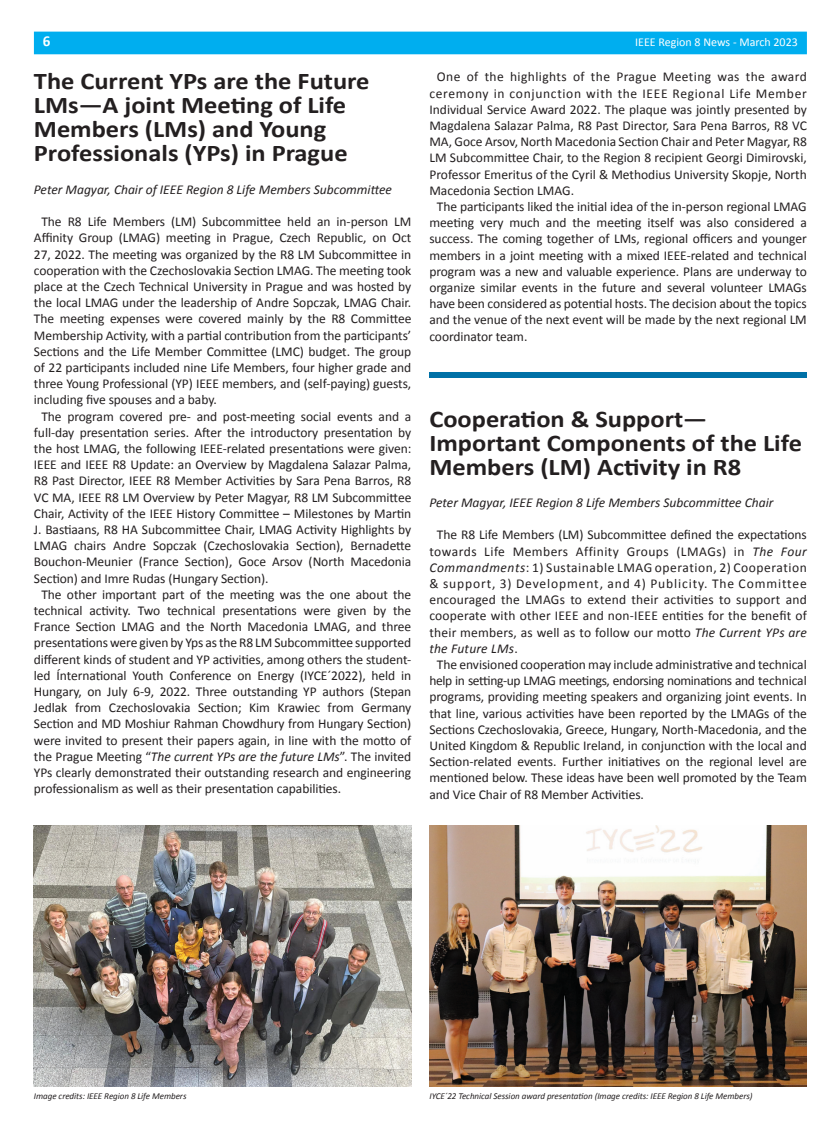
<style>
.page{position:relative;width:839px;height:1134px;background:#fff}
.page>*{position:absolute;margin:0;border:0;box-sizing:border-box;transform-origin:0 0}
.t1{font:700 24px/24px "Calibri";color:#231f20;scale:1.1 1}
.t2{font:700 15.15px "Calibri";color:#fff}
.t3{font:13.5px "Calibri";letter-spacing:-.005em;color:#231f20}
.t4{font:13.5px "Calibri";letter-spacing:.015em;color:#231f20}
.t5{font:italic 13.5px "Calibri";color:#231f20}
.t6{font:13.5px "Calibri";letter-spacing:-.03em;color:#231f20}
.t7{font:13.5px "Calibri";letter-spacing:.04em;color:#231f20}
.t8{font:13.5px "Calibri";letter-spacing:.05em;color:#231f20}
.t9{font:13.5px "Calibri";letter-spacing:.065em;color:#231f20}
.t10{font:13.5px "Calibri";letter-spacing:.035em;color:#231f20}
.t11{font:13.5px "Calibri";letter-spacing:.03em;color:#231f20}
.t12{font:12px "Calibri";color:#fff}
.t13{font:italic 9px "Calibri";letter-spacing:-.005em;color:#231f20}
.s1{font-style:italic}
.s2{font-style:normal}
</style>
<div class="page">
<div style="left:34px;top:32px;width:772px;height:22px;background:#00aeef"></div>
<img style="left:34px;top:825px;width:377px;height:261px">
<div style="left:429px;top:372px;width:377px;height:5px;background:#0071a7"></div>
<img style="left:429px;top:825px;width:377px;height:261px">
<p class="t2" style="left:43px;top:31px;width:9px">6</p>
<p class="t12" style="left:635px;top:34px;width:164px">IEEE Region 8 News - March 2023</p>
<h1 class="t1" style="left:34px;top:69px;width:306px">The Current YPs are the Future<br>LMs—A joint Meeting of Life<br>Members (LMs) and Young<br>Professionals (YPs) in Prague</h1>
<p class="t5" style="left:34px;top:180px;width:359px">Peter Magyar, Chair of IEEE Region 8 Life Members Subcommittee</p>
<p class="t3" style="left:41px;top:213px;width:371px">The R8 Life Members (LM) Subcommittee held an in-person LM</p>
<p class="t3" style="left:34px;top:229px;width:379px">Affinity Group (LMAG) meeting in Prague, Czech Republic, on Oct</p>
<p class="t3" style="left:34px;top:245px;width:379px">27, 2022. The meeting was organized by the R8 LM Subcommittee in</p>
<p class="t3" style="left:34px;top:262px;width:379px">cooperation with the Czechoslovakia Section LMAG. The meeting took</p>
<p class="t3" style="left:34px;top:278px;width:379px">place at the Czech Technical University in Prague and was hosted by</p>
<p class="t3" style="left:34px;top:294px;width:379px">the local LMAG under the leadership of Andre Sopczak, LMAG Chair.</p>
<p class="t3" style="left:34px;top:310px;width:379px">The meeting expenses were covered mainly by the R8 Committee</p>
<p class="t3" style="left:34px;top:326px;width:379px">Membership Activity, with a partial contribution from the participants’</p>
<p class="t3" style="left:34px;top:343px;width:379px">Sections and the Life Member Committee (LMC) budget. The group</p>
<p class="t3" style="left:34px;top:359px;width:379px">of 22 participants included nine Life Members, four higher grade and</p>
<p class="t3" style="left:34px;top:375px;width:379px">three Young Professional (YP) IEEE members, and (self-paying) guests,</p>
<p class="t3" style="left:34px;top:391px;width:184px">including five spouses and a baby.</p>
<p class="t3" style="left:41px;top:407px;width:371px">The program covered pre- and post-meeting social events and a</p>
<p class="t3" style="left:34px;top:424px;width:379px">full-day presentation series. After the introductory presentation by</p>
<p class="t3" style="left:34px;top:440px;width:379px">the host LMAG, the following IEEE-related presentations were given:</p>
<p class="t3" style="left:34px;top:456px;width:379px">IEEE and IEEE R8 Update: an Overview by Magdalena Salazar Palma,</p>
<p class="t3" style="left:34px;top:472px;width:379px">R8 Past Director, IEEE R8 Member Activities by Sara Pena Barros, R8</p>
<p class="t3" style="left:34px;top:488px;width:379px">VC MA, IEEE R8 LM Overview by Peter Magyar, R8 LM Subcommittee</p>
<p class="t3" style="left:34px;top:505px;width:379px">Chair, Activity of the IEEE History Committee – Milestones by Martin</p>
<p class="t3" style="left:34px;top:521px;width:379px">J. Bastiaans, R8 HA Subcommittee Chair, LMAG Activity Highlights by</p>
<p class="t3" style="left:34px;top:537px;width:379px">LMAG chairs Andre Sopczak (Czechoslovakia Section), Bernadette</p>
<p class="t3" style="left:34px;top:553px;width:379px">Bouchon-Meunier (France Section), Goce Arsov (North Macedonia</p>
<p class="t3" style="left:34px;top:569px;width:236px">Section) and Imre Rudas (Hungary Section).</p>
<p class="t3" style="left:41px;top:586px;width:371px">The other important part of the meeting was the one about the</p>
<p class="t3" style="left:34px;top:602px;width:379px">technical activity. Two technical presentations were given by the</p>
<p class="t3" style="left:34px;top:618px;width:379px">France Section LMAG and the North Macedonia LMAG, and three</p>
<p class="t3" style="left:34px;top:634px;width:379px">presentations were given by Yps as the R8 LM Subcommittee supported</p>
<p class="t3" style="left:34px;top:650px;width:379px">different kinds of student and YP activities, among others the student-</p>
<p class="t3" style="left:34px;top:667px;width:379px">led Ínternational Youth Conference on Energy (IYCE´2022), held in</p>
<p class="t3" style="left:34px;top:683px;width:379px">Hungary, on July 6-9, 2022. Three outstanding YP authors (Stepan</p>
<p class="t3" style="left:34px;top:699px;width:379px">Jedlak from Czechoslovakia Section; Kim Krawiec from Germany</p>
<p class="t3" style="left:34px;top:715px;width:378px">Section and MD Moshiur Rahman Chowdhury from Hungary Section)</p>
<p class="t3" style="left:34px;top:731px;width:379px">were invited to present their papers again, in line with the motto of</p>
<p class="t3" style="left:34px;top:748px;width:379px">the Prague Meeting “<span class="s1">The current YPs are the future LMs</span>”. The invited</p>
<p class="t3" style="left:34px;top:764px;width:379px">YPs clearly demonstrated their outstanding research and engineering</p>
<p class="t3" style="left:34px;top:780px;width:308px">professionalism as well as their presentation capabilities.</p>
<p class="t11" style="left:436px;top:68px;width:371px">One of the highlights of the Prague Meeting was the award</p>
<p class="t8" style="left:429px;top:85px;width:379px">ceremony in conjunction with the IEEE Regional Life Member</p>
<p class="t3" style="left:429px;top:101px;width:379px">Individual Service Award 2022. The plaque was jointly presented by</p>
<p class="t3" style="left:429px;top:117px;width:379px">Magdalena Salazar Palma, R8 Past Director, Sara Pena Barros, R8 VC</p>
<p class="t3" style="left:429px;top:133px;width:379px">MA, Goce Arsov, North Macedonia Section Chair and Peter Magyar, R8</p>
<p class="t3" style="left:429px;top:149px;width:379px">LM Subcommittee Chair, to the Region 8 recipient Georgi Dimirovski,</p>
<p class="t3" style="left:429px;top:166px;width:379px">Professor Emeritus of the Cyril &amp; Methodius University Skopje, North</p>
<p class="t3" style="left:429px;top:182px;width:146px">Macedonia Section LMAG.</p>
<p class="t3" style="left:436px;top:198px;width:371px">The participants liked the initial idea of the in-person regional LMAG</p>
<p class="t3" style="left:429px;top:214px;width:379px">meeting very much and the meeting itself was also considered a</p>
<p class="t3" style="left:429px;top:230px;width:379px">success. The coming together of LMs, regional officers and younger</p>
<p class="t3" style="left:429px;top:247px;width:379px">members in a joint meeting with a mixed IEEE-related and technical</p>
<p class="t3" style="left:429px;top:263px;width:379px">program was a new and valuable experience. Plans are underway to</p>
<p class="t3" style="left:429px;top:279px;width:379px">organize similar events in the future and several volunteer LMAGs</p>
<p class="t3" style="left:429px;top:295px;width:378px">have been considered as potential hosts. The decision about the topics</p>
<p class="t3" style="left:429px;top:311px;width:379px">and the venue of the next event will be made by the next regional LM</p>
<p class="t3" style="left:429px;top:328px;width:99px">coordinator team.</p>
<h1 class="t1" style="left:429px;top:406px;width:340px">Cooperation &amp; Support—<br>Important Components of the Life<br>Members (LM) Activity in R8</h1>
<p class="t5" style="left:429px;top:493px;width:345px">Peter Magyar, IEEE Region 8 Life Members Subcommittee Chair</p>
<p class="t3" style="left:436px;top:526px;width:371px">The R8 Life Members (LM) Subcommittee defined the expectations</p>
<p class="t10" style="left:429px;top:542px;width:379px">towards Life Members Affinity Groups (LMAGs) in <span class="s1">The Four</span></p>
<p class="t7" style="left:429px;top:559px;width:379px"><span class="s1">Commandments</span>: 1) Sustainable LMAG operation, 2) Cooperation</p>
<p class="t9" style="left:429px;top:575px;width:379px">&amp; support, 3) Development, and 4) Publicity. The Committee</p>
<p class="t4" style="left:429px;top:591px;width:379px">encouraged the LMAGs to extend their activities to support and</p>
<p class="t4" style="left:429px;top:607px;width:379px">cooperate with other IEEE and non-IEEE entities for the benefit of</p>
<p class="t4" style="left:429px;top:623px;width:379px">their members, as well as to follow our motto <span class="s1">The Current YPs are</span></p>
<p class="t5" style="left:429px;top:639px;width:90px">the Future LMs<span class="s2">.</span></p>
<p class="t3" style="left:436px;top:656px;width:371px">The envisioned cooperation may include administrative and technical</p>
<p class="t6" style="left:429px;top:672px;width:378px">help in setting-up LMAG meetings, endorsing nominations and technical</p>
<p class="t3" style="left:429px;top:688px;width:379px">programs, providing meeting speakers and organizing joint events. In</p>
<p class="t3" style="left:429px;top:704px;width:379px">that line, various activities have been reported by the LMAGs of the</p>
<p class="t3" style="left:429px;top:721px;width:379px">Sections Czechoslovakia, Greece, Hungary, North-Macedonia, and the</p>
<p class="t3" style="left:429px;top:737px;width:378px">United Kingdom &amp; Republic Ireland, in conjunction with the local and</p>
<p class="t3" style="left:429px;top:753px;width:379px">Section-related events. Further initiatives on the regional level are</p>
<p class="t3" style="left:429px;top:769px;width:379px">mentioned below. These ideas have been well promoted by the Team</p>
<p class="t3" style="left:429px;top:785px;width:216px">and Vice Chair of R8 Member Activities.</p>
<p class="t13" style="left:34px;top:1090px;width:154px">Image credits: IEEE Region 8 Life Members</p>
<p class="t13" style="left:429px;top:1090px;width:324px">IYCE´22 Technical Session award presentation (Image credits: IEEE Region 8 Life Members)</p>
</div>
